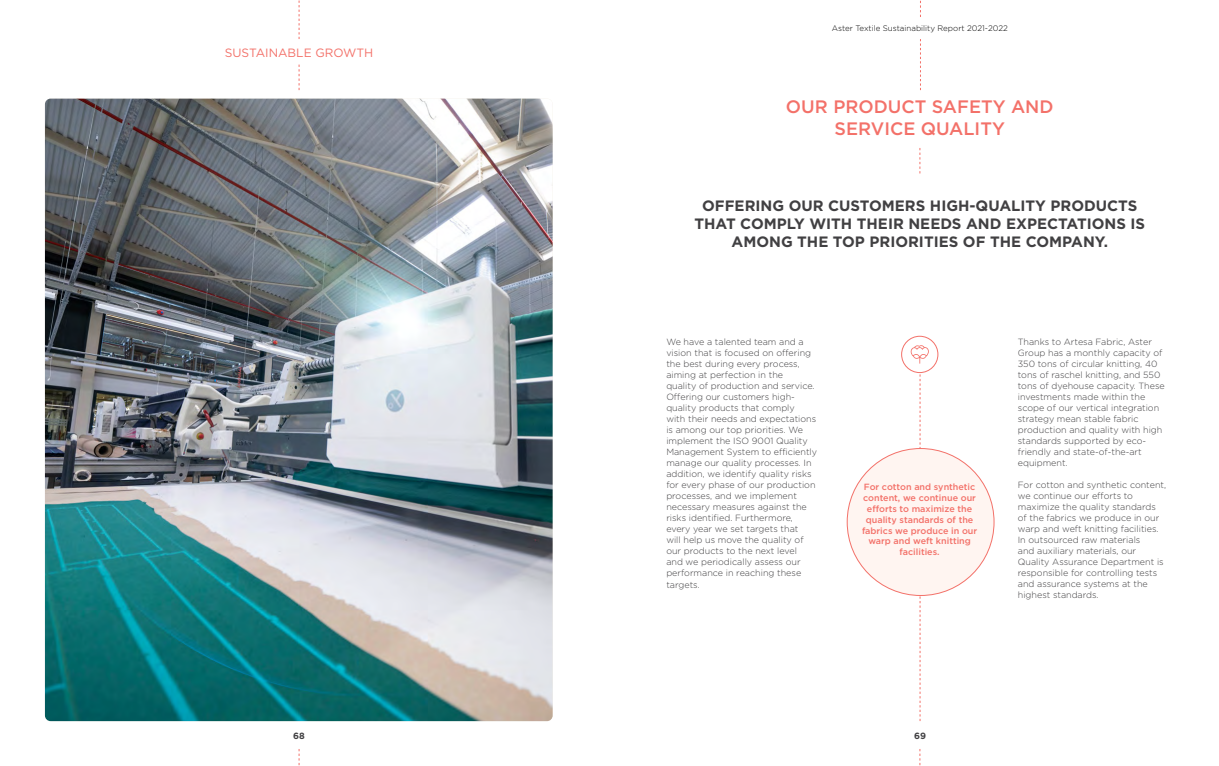
<style>
.page{position:relative;width:1219px;height:766px;background:#fff}
.page>*{position:absolute;margin:0;border:0;box-sizing:border-box;transform-origin:0 0}
.t1{font:500 18px/21.6px "Gotham";color:#f37169;text-align:center}
.t2{font:700 15px/18px "Gotham";color:#414042;text-align:center}
.t3{font:12px "Gotham";color:#f37169}
.t4{font:300 9px/11px "Gotham";color:#414042}
.t5{font:500 9px/10.8px "Gotham";color:#f37169;text-align:center}
.t6{font:700 9px "Gotham";color:#414042}
.t7{font:300 8px "Gotham";color:#000}
</style>
<div class="page">
<svg style="left:920px;top:0;width:1px;height:17px"></svg>
<svg style="left:299px;top:0;width:1px;height:39px"></svg>
<svg style="left:299px;top:65px;width:1px;height:25px"></svg>
<svg style="left:920px;top:39px;width:1px;height:51px"></svg>
<svg style="left:920px;top:148px;width:1px;height:25px"></svg>
<div style="left:901px;top:336px;width:37px;height:37px;border:1px solid #f37169;border-radius:50%"></div>
<svg style="left:911px;top:338px;width:18px;height:383px"></svg>
<div style="left:847px;top:448px;width:147px;height:147px;background:#fff5f1;border-radius:50%"></div>
<img style="left:45px;top:99px;width:508px;height:622px">
<h3 class="t3" style="left:225px;top:45px;width:150px">SUSTAINABLE GROWTH</h3>
<p class="t7" style="left:832px;top:23px;width:177px">Aster Textile Sustainability Report 2021-2022</p>
<h1 class="t1" style="left:786px;top:96px;width:269px">OUR PRODUCT SAFETY AND<br>SERVICE QUALITY</h1>
<h2 class="t2" style="left:694px;top:196px;width:452px">OFFERING OUR CUSTOMERS HIGH-QUALITY PRODUCTS<br>THAT COMPLY WITH THEIR NEEDS AND EXPECTATIONS IS<br>AMONG THE TOP PRIORITIES OF THE COMPANY.</h2>
<p class="t4" style="left:666px;top:336px;width:152px">We have a talented team and a vision that is focused on offering the best during every process, aiming at perfection in the<br>quality of production and service.<br>Offering our customers high&shy;quality products that comply<br>with their needs and expectations is among our top priorities. We implement the ISO 9001 Quality<br>Management System to efficiently manage our quality processes. In addition, we identify quality risks for every phase of our production processes, and we implement necessary measures against the risks identified. Furthermore, every year we set targets that<br>will help us move the quality of our products to the next level<br>and we periodically assess our performance in reaching these targets.</p>
<p class="t4" style="left:1018px;top:336px;width:148px">Thanks to Artesa Fabric, Aster<br>Group has a monthly capacity of<br>350 tons of circular knitting, 40 tons of raschel knitting, and 550 tons of dyehouse capacity. These investments made within the scope of our vertical integration strategy mean stable fabric production and quality with high standards supported by eco&shy;friendly and state-of-the-art equipment.</p>
<p class="t4" style="left:1018px;top:479px;width:150px">For cotton and synthetic content, we continue our efforts to maximize the quality standards of the fabrics we produce in our warp and weft knitting facilities.<br>In outsourced raw materials<br>and auxiliary materials, our<br>Quality Assurance Department is responsible for controlling tests and assurance systems at the highest standards.</p>
<p class="t5" style="left:862px;top:481px;width:117px">For cotton and synthetic content, we continue our efforts to maximize the quality standards of the fabrics we produce in our warp and weft knitting facilities.</p>
<p class="t6" style="left:293px;top:729px;width:13px">68</p>
<p class="t6" style="left:914px;top:729px;width:13px">69</p>
</div>
